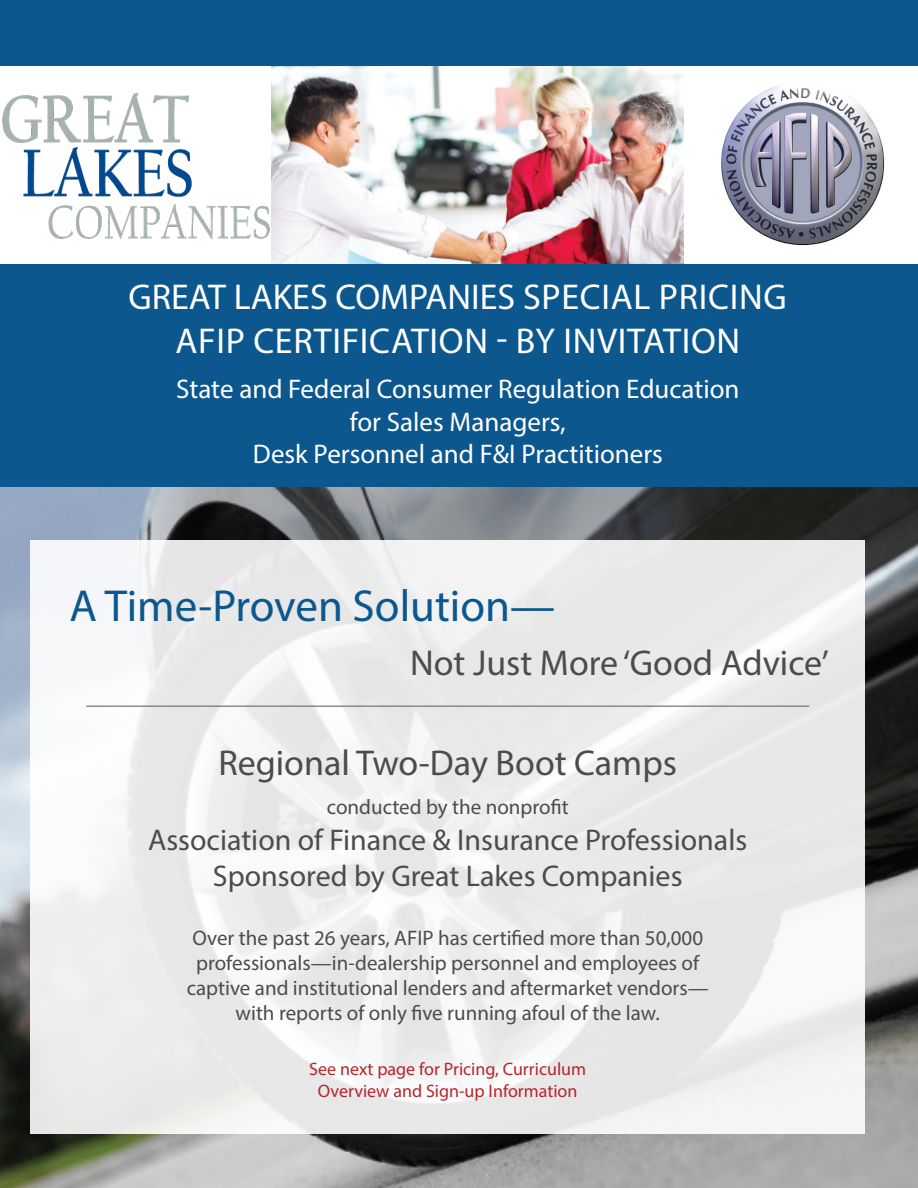
<style>
.page{position:relative;width:918px;height:1188px;background:#fff}
.page>*{position:absolute;margin:0;border:0;box-sizing:border-box;transform-origin:0 0}
.t1{font:45px "Myriad Pro";color:#0c578e}
.t2{font:36px/43.2px "Myriad Pro";letter-spacing:.02em;color:#fff;text-align:center}
.t3{font:36px "Myriad Pro";color:#4b4c4d}
.t4{font:30px "Myriad Pro";color:#4b4c4d}
.t5{font:27px/32.4px "Myriad Pro";color:#fff;text-align:center}
.t6{font:21px/25.2px "Myriad Pro";color:#4b4c4d;text-align:center}
.t7{font:18px/21.6px "Myriad Pro";color:#b8242b;text-align:center}
</style>
<div class="page">
<img style="left:0;top:486px;width:918px;height:702px">
<svg style="left:30px;top:540px;width:835px;height:594px;fill:#eaeaea"></svg>
<img style="left:271px;top:65px;width:413px;height:199px">
<div style="left:0;top:264px;width:918px;height:222px;background:#0c578e"></div>
<div style="left:0;top:0;width:918px;height:65px;background:#0c578e"></div>
<hr style="left:86px;top:706px;width:723px;height:1px;background:#57585a">
<img style="left:721px;top:84px;width:164px;height:162px">
<img style="left:2px;top:92px;width:268px;height:148px">
<p class="t2" style="left:129px;top:275px;width:660px">GREAT LAKES COMPANIES SPECIAL PRICING<br>AFIP CERTIFICATION - BY INVITATION</p>
<p class="t5" style="left:176px;top:373px;width:565px">State and Federal Consumer Regulation Education for Sales Managers,</p>
<p class="t5" style="left:253px;top:438px;width:411px">Desk Personnel and F&amp;I Practitioners</p>
<p class="t1" style="left:70px;top:578px;width:487px">A Time-Proven Solution—</p>
<p class="t3" style="left:410px;top:641px;width:420px">Not Just More ‘Good Advice’</p>
<p class="t3" style="left:218px;top:741px;width:460px">Regional Two-Day Boot Camps</p>
<p class="t6" style="left:327px;top:794px;width:243px">conducted by the nonprofit</p>
<p class="t4" style="left:148px;top:821px;width:601px">Association of Finance &amp; Insurance Professionals</p>
<p class="t4" style="left:213px;top:857px;width:471px">Sponsored by Great Lakes Companies</p>
<p class="t6" style="left:187px;top:925px;width:524px">Over the past 26 years, AFIP has certified more than 50,000 professionals—in-dealership personnel and employees of captive and institutional lenders and aftermarket vendors— with reports of only five running afoul of the law.</p>
<p class="t7" style="left:309px;top:1058px;width:279px">See next page for Pricing, Curriculum<br>Overview and Sign-up Information</p>
</div>
